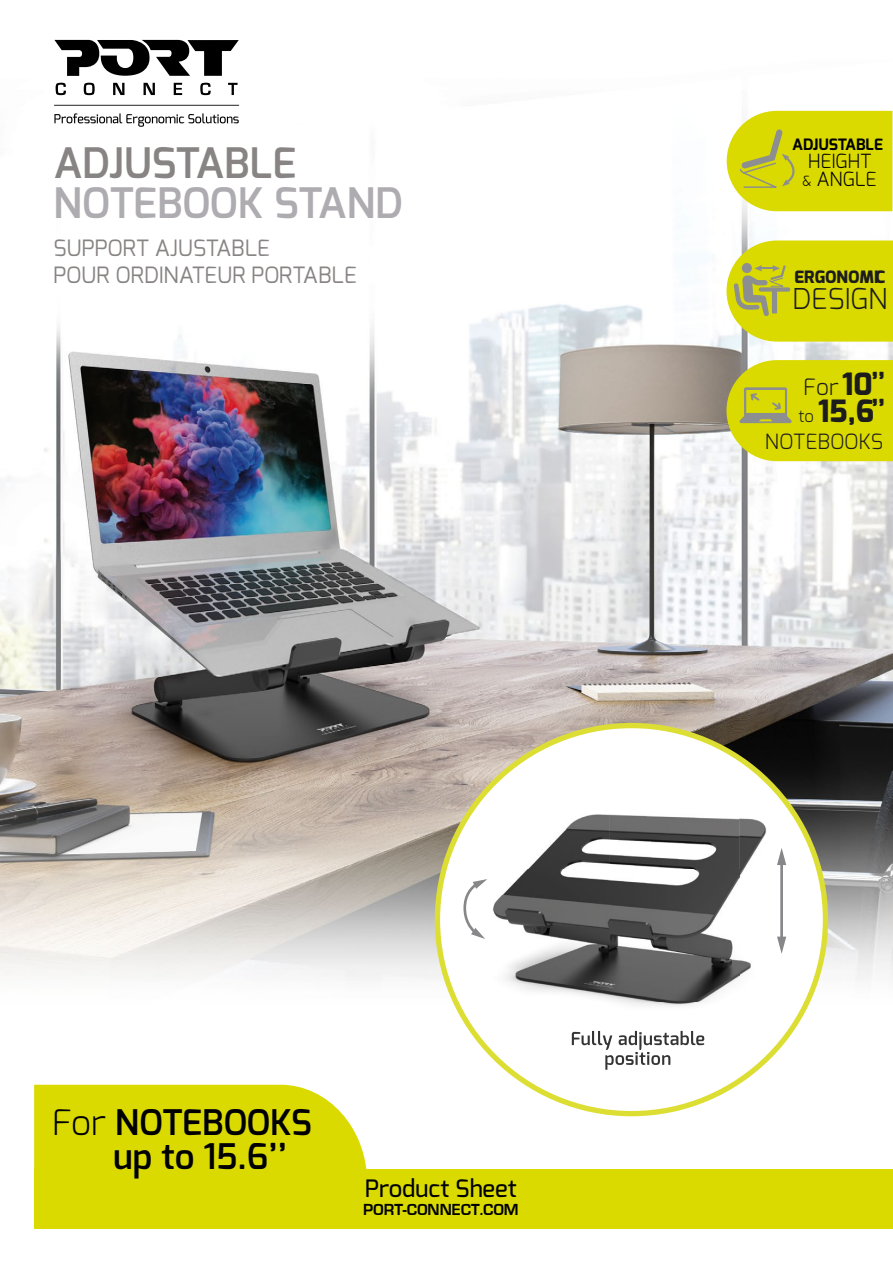
<style>
.page{position:relative;width:893px;height:1263px;background:#fff}
.page>*{position:absolute;margin:0;border:0;box-sizing:border-box;transform-origin:0 0}
.t1{font:600 42px "Exo";color:#aeacb1}
.t2{font:600 42px "Exo";color:#878483}
.t3{font:600 35.25px/34.5px "Exo";color:#000}
.t4{font:800 30.75px "Exo";color:#1c1c1c}
.t5{font:300 28.65px "Exo";color:#1c1c1c}
.t6{font:500 24px "Exo";color:#000}
.t7{font:300 22.65px "Exo";color:#1c1c1c}
.t8{font:22.5px/27px "Exo";color:#878483}
.t9{font:300 21px "Exo";color:#1c1c1c}
.t10{font:300 19.5px/18px "Exo";color:#000}
.t11{font:800 17.1px "Exo";color:#1c1c1c}
.t12{font:700 16.5px "Eurostile";color:#000}
.t13{font:700 15.6px "Exo";color:#000}
.s1{font-size:14.1px}
.s2{font-weight:800;font-size:30.75px}
.s3{font-weight:800;font-size:27.15px}
.s4{font-weight:300;font-size:16.65px}
.s5{font-size:27.15px}
.s6{font-weight:300}
</style>
<div class="page">
<img style="left:0;top:39px;width:893px;height:1131px">
<svg style="left:437px;top:725px;width:388px;height:388px"></svg>
<img style="left:480px;top:736px;width:259px;height:355px">
<img style="left:739px;top:758px;width:44px;height:323px">
<img style="left:782px;top:936px;width:43px;height:106px">
<svg style="left:572px;top:1031px;width:132px;height:39px"></svg>
<hr style="left:780px;top:862px;width:3px;height:78px;background:#878688">
<svg style="left:777px;top:848px;width:9px;height:17px"></svg>
<svg style="left:777px;top:937px;width:9px;height:17px"></svg>
<svg style="left:463px;top:879px;width:24px;height:60px"></svg>
<div style="left:34px;top:1170px;width:859px;height:59px;background:#dada00"></div>
<div style="left:34px;top:1085px;width:333px;height:85px;background:#dada00"></div>
<svg style="left:726px;top:360px;width:167px;height:101px;background:#d4d412"></svg>
<svg style="left:56px;top:83px;width:10px;height:12px"></svg>
<svg style="left:84px;top:83px;width:11px;height:12px"></svg>
<svg style="left:113px;top:83px;width:11px;height:12px"></svg>
<svg style="left:144px;top:83px;width:11px;height:12px"></svg>
<svg style="left:174px;top:83px;width:8px;height:12px"></svg>
<svg style="left:200px;top:83px;width:11px;height:12px"></svg>
<svg style="left:228px;top:83px;width:10px;height:12px"></svg>
<svg style="left:54px;top:40px;width:185px;height:36px"></svg>
<hr style="left:54px;top:105px;width:185px;height:1px;background:#000">
<svg style="left:54px;top:113px;width:185px;height:14px"></svg>
<svg style="left:727px;top:111px;width:165px;height:100px;background:#d9d915"></svg>
<svg style="left:726px;top:240px;width:167px;height:102px;background:#d6d61c"></svg>
<h1 class="t2" style="left:53px;top:136px;width:244px">ADJUSTABLE</h1>
<h1 class="t1" style="left:53px;top:176px;width:351px">NOTEBOOK STAND</h1>
<p class="t8" style="left:53px;top:235px;width:305px">SUPPORT AJUSTABLE<br>POUR ORDINATEUR PORTABLE</p>
<p class="t13" style="left:792px;top:134px;width:92px">ADJUSTABLE</p>
<p class="t10" style="left:803px;top:152px;width:76px">HEIGHT <span class="s1">&amp;</span> ANGLE</p>
<p class="t11" style="left:795px;top:266px;width:92px">ERGONOMIC</p>
<p class="t5" style="left:792px;top:281px;width:97px">DESIGN</p>
<p class="t7" style="left:803px;top:372px;width:83px">For <span class="s2">10</span><span class="s3">’’</span></p>
<h3 class="t4" style="left:798px;top:391px;width:88px"><span class="s4">to</span> 15,6<span class="s5">’’</span></h3>
<p class="t9" style="left:765px;top:428px;width:120px">NOTEBOOKS</p>
<h2 class="t3" style="left:114px;top:1105px;width:200px;text-indent:-62px"><span class="s6">For</span> NOTEBOOKS up to 15.6’’</h2>
<p class="t6" style="left:365px;top:1173px;width:153px">Product Sheet</p>
<p class="t12" style="left:363px;top:1203px;width:157px">PORT-CONNECT.COM</p>
</div>
